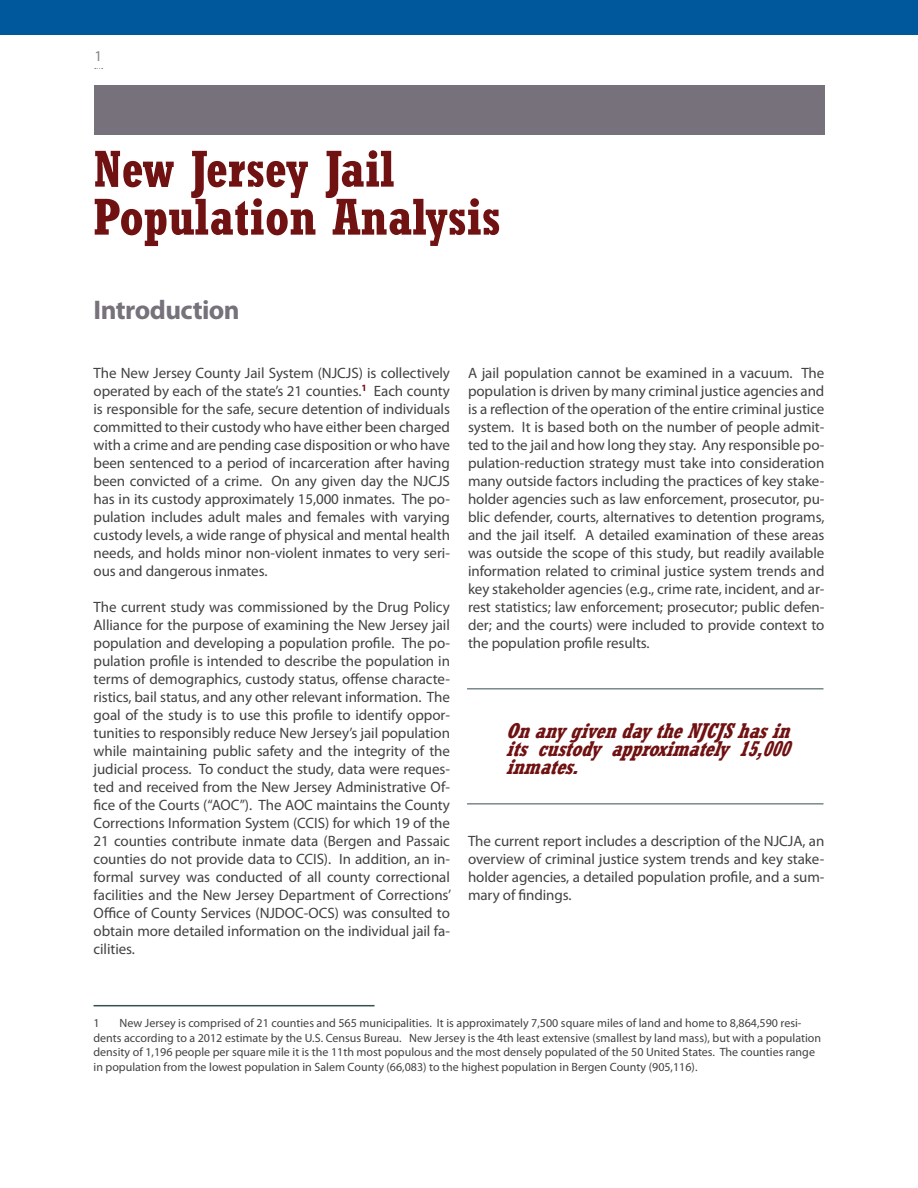
<style>
.page{position:relative;width:918px;height:1188px;background:#fff}
.page>*{position:absolute;margin:0;border:0;box-sizing:border-box;transform-origin:0 0}
.Heading_1{font:700 condensed 51px/48px "Rockwell";color:#701112}
.Heading_2{font:700 27px "Myriad Pro";letter-spacing:-.02em;color:#77717b}
.Body_Text{font:italic 700 condensed 21px/18px "Rockwell";color:#701112;text-align:justify}
.Body_Text-2{font:15px/18px "Myriad Pro";letter-spacing:-.005em;color:#424242;text-align:justify}
.t1{font:15px "Myriad Pro";color:#808285}
.Footnotes{font:12px/14.4px "Myriad Pro";color:#424242}
</style>
<div class="page">
<div style="left:94px;top:85px;width:730px;height:50px;background:#77717b"></div>
<div style="left:0;top:0;width:918px;height:35px;background:#00589c"></div>
<hr style="left:467px;top:688px;width:357px;height:1px;background:#354f50">
<hr style="left:467px;top:804px;width:357px;height:1px;background:#354f50">
<hr style="left:94px;top:1005px;width:281px;height:1px;background:#354f50">
<p class="t1" style="left:94px;top:47px;width:9px">1</p>
<p class="Heading_1" style="left:94px;top:144px;width:409px">New Jersey Jail<br>Population Analysis</p>
<p class="Heading_2" style="left:94px;top:292px;width:148px">Introduction</p>
<p class="Body_Text-2" style="left:94px;top:364px;width:358px">The New Jersey County Jail System (NJCJS) is collectively operated by each of the state’s 21 counties.<sup>1</sup> Each county is responsible for the safe, secure detention of individuals committed to their custody who have either been charged with a crime and are pending case disposition or who have been sentenced to a period of incarceration after having been convicted of a crime. On any given day the NJCJS has in its custody approximately 15,000 inmates. The po&shy;pulation includes adult males and females with varying custody levels, a wide range of physical and mental health needs, and holds minor non-violent inmates to very seri&shy;ous and dangerous inmates.</p>
<p class="Body_Text-2" style="left:94px;top:598px;width:359px">The current study was commissioned by the Drug Policy Alliance for the purpose of examining the New Jersey jail population and developing a population profile. The po&shy;pulation profile is intended to describe the population in terms of demographics, custody status, offense characte&shy;ristics, bail status, and any other relevant information. The goal of the study is to use this profile to identify oppor&shy;tunities to responsibly reduce New Jersey’s jail population while maintaining public safety and the integrity of the judicial process. To conduct the study, data were reques&shy;ted and received from the New Jersey Administrative Of&shy;fice of the Courts (“AOC”). The AOC maintains the County Corrections Information System (CCIS) for which 19 of the 21 counties contribute inmate data (Bergen and Passaic counties do not provide data to CCIS). In addition, an in&shy;formal survey was conducted of all county correctional facilities and the New Jersey Department of Corrections’ Office of County Services (NJDOC-OCS) was consulted to obtain more detailed information on the individual jail fa&shy;cilities.</p>
<p class="Body_Text-2" style="left:468px;top:364px;width:358px">A jail population cannot be examined in a vacuum. The population is driven by many criminal justice agencies and is a reflection of the operation of the entire criminal justice system. It is based both on the number of people admit&shy;ted to the jail and how long they stay. Any responsible po&shy;pulation-reduction strategy must take into consideration many outside factors including the practices of key stake&shy;holder agencies such as law enforcement, prosecutor, pu&shy;blic defender, courts, alternatives to detention programs, and the jail itself. A detailed examination of these areas was outside the scope of this study, but readily available information related to criminal justice system trends and key stakeholder agencies (e.g., crime rate, incident, and ar&shy;rest statistics; law enforcement; prosecutor; public defen&shy;der; and the courts) were included to provide context to the population profile results.</p>
<p class="Body_Text" style="left:506px;top:721px;width:293px">OnanygivendaytheNJCJShasin its custody approximately 15,000 inmates.</p>
<p class="Body_Text-2" style="left:468px;top:832px;width:358px">The current report includes a description of the NJCJA, an overview of criminal justice system trends and key stake&shy;holder agencies, a detailed population profile, and a sum&shy;mary of findings.</p>
<p class="Footnotes" style="left:94px;top:1016px;width:729px;text-indent:26px">New Jersey is comprised of 21 counties and 565 municipalities. It is approximately 7,500 square miles of land and home to 8,864,590 resi&shy;dents according to a 2012 estimate by the U.S. Census Bureau. New Jersey is the 4th least extensive (smallest by land mass), but with a population density of 1,196 people per square mile it is the 11th most populous and the most densely populated of the 50 United States. The counties range in population from the lowest population in Salem County (66,083) to the highest population in Bergen County (905,116).</p>
<p class="Footnotes" style="left:94px;top:1016px;width:8px">1</p>
</div>
